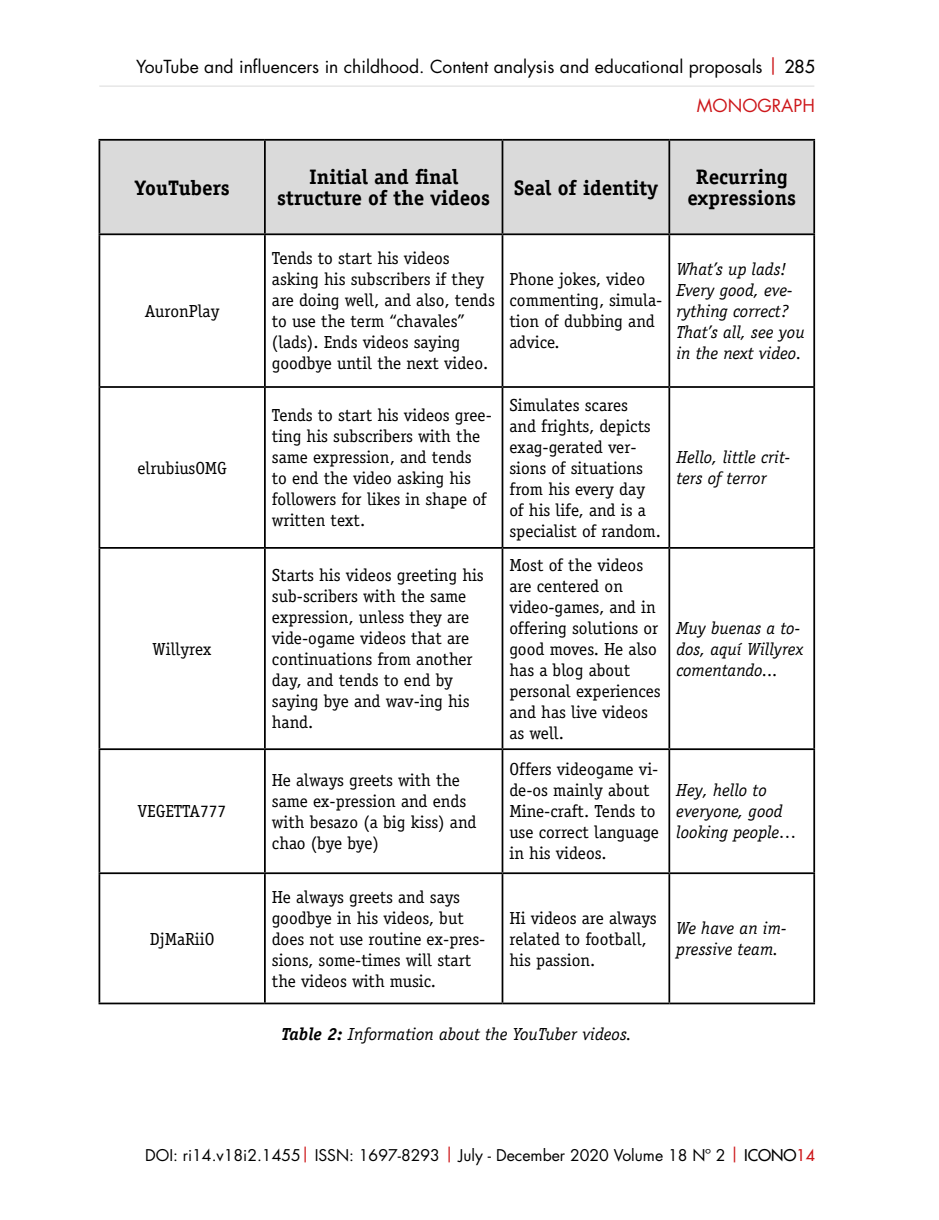
<style>
.page{position:relative;width:939px;height:1220px;background:#fff}
.page>*{position:absolute;margin:0;border:0;box-sizing:border-box;transform-origin:0 0}
.t1{font:700 21px/21px "Officina Serif Std";color:#000;text-align:center}
.t2{font:17.5px/21px "Officina Serif Std";color:#000}
.t3{font:italic 17.5px/21px "Officina Serif Std";color:#000}
.t4{font:17.5px/38.3px "Futura Std";color:#000;text-align:right}
.t5{font:15.75px "Futura Std";color:#000}
.s1{color:#cd171a}
.s2{font-weight:500}
.s3{font-weight:700}
.s4{font-weight:500;color:#cd171a}
</style>
<div class="page">
<hr style="left:99px;top:86px;width:715px;height:1px;background:#dadada">
<div style="left:100px;top:141px;width:713px;height:92px;background:#dadada"></div>
<svg style="left:100px;top:235px;width:164px;height:767px"></svg>
<svg style="left:265px;top:235px;width:548px;height:767px"></svg>
<hr style="left:98px;top:139px;width:167px;height:2px;background:#000">
<hr style="left:98px;top:141px;width:2px;height:92px;background:#000">
<hr style="left:265px;top:139px;width:237px;height:2px;background:#000">
<hr style="left:264px;top:141px;width:1px;height:92px;background:#000">
<hr style="left:502px;top:139px;width:167px;height:2px;background:#000">
<hr style="left:501px;top:141px;width:2px;height:92px;background:#000">
<hr style="left:669px;top:139px;width:145px;height:2px;background:#000">
<hr style="left:668px;top:141px;width:2px;height:92px;background:#000">
<hr style="left:813px;top:141px;width:1px;height:92px;background:#000">
<hr style="left:98px;top:233px;width:167px;height:2px;background:#000">
<hr style="left:98px;top:235px;width:2px;height:151px;background:#000">
<hr style="left:265px;top:233px;width:237px;height:2px;background:#000">
<hr style="left:264px;top:235px;width:1px;height:151px;background:#000">
<hr style="left:502px;top:233px;width:167px;height:2px;background:#000">
<hr style="left:501px;top:235px;width:2px;height:151px;background:#000">
<hr style="left:669px;top:233px;width:145px;height:2px;background:#000">
<hr style="left:668px;top:235px;width:2px;height:151px;background:#000">
<hr style="left:813px;top:235px;width:1px;height:151px;background:#000">
<hr style="left:98px;top:386px;width:167px;height:2px;background:#000">
<hr style="left:98px;top:388px;width:2px;height:159px;background:#000">
<hr style="left:265px;top:386px;width:237px;height:2px;background:#000">
<hr style="left:264px;top:388px;width:1px;height:159px;background:#000">
<hr style="left:502px;top:386px;width:167px;height:2px;background:#000">
<hr style="left:501px;top:388px;width:2px;height:159px;background:#000">
<hr style="left:669px;top:386px;width:145px;height:2px;background:#000">
<hr style="left:668px;top:388px;width:2px;height:159px;background:#000">
<hr style="left:813px;top:388px;width:1px;height:159px;background:#000">
<hr style="left:98px;top:547px;width:167px;height:2px;background:#000">
<hr style="left:98px;top:549px;width:2px;height:199px;background:#000">
<hr style="left:265px;top:547px;width:237px;height:2px;background:#000">
<hr style="left:264px;top:549px;width:1px;height:199px;background:#000">
<hr style="left:502px;top:547px;width:167px;height:2px;background:#000">
<hr style="left:501px;top:549px;width:2px;height:199px;background:#000">
<hr style="left:669px;top:547px;width:145px;height:2px;background:#000">
<hr style="left:668px;top:549px;width:2px;height:199px;background:#000">
<hr style="left:813px;top:549px;width:1px;height:199px;background:#000">
<hr style="left:98px;top:748px;width:167px;height:2px;background:#000">
<hr style="left:98px;top:750px;width:2px;height:122px;background:#000">
<hr style="left:265px;top:748px;width:237px;height:2px;background:#000">
<hr style="left:264px;top:750px;width:1px;height:122px;background:#000">
<hr style="left:502px;top:748px;width:167px;height:2px;background:#000">
<hr style="left:501px;top:750px;width:2px;height:122px;background:#000">
<hr style="left:669px;top:748px;width:145px;height:2px;background:#000">
<hr style="left:668px;top:750px;width:2px;height:122px;background:#000">
<hr style="left:813px;top:750px;width:1px;height:122px;background:#000">
<hr style="left:98px;top:872px;width:167px;height:2px;background:#000">
<hr style="left:98px;top:874px;width:2px;height:128px;background:#000">
<hr style="left:265px;top:872px;width:237px;height:2px;background:#000">
<hr style="left:264px;top:874px;width:1px;height:128px;background:#000">
<hr style="left:502px;top:872px;width:167px;height:2px;background:#000">
<hr style="left:501px;top:874px;width:2px;height:128px;background:#000">
<hr style="left:669px;top:872px;width:145px;height:2px;background:#000">
<hr style="left:668px;top:874px;width:2px;height:128px;background:#000">
<hr style="left:813px;top:874px;width:1px;height:128px;background:#000">
<hr style="left:98px;top:1002px;width:167px;height:2px;background:#000">
<hr style="left:265px;top:1002px;width:237px;height:2px;background:#000">
<hr style="left:502px;top:1002px;width:167px;height:2px;background:#000">
<hr style="left:669px;top:1002px;width:145px;height:2px;background:#000">
<p class="t4" style="left:136px;top:48px;width:680px">YouTube and influencers in childhood. Content analysis and educational proposals <span class="s1">|</span> <span class="s2">285<br></span><span class="s1">MONOGRAPH</span></p>
<p class="t1" style="left:134px;top:177px;width:96px">YouTubers</p>
<p class="t1" style="left:277px;top:166px;width:214px">Initial and final structure of the videos</p>
<p class="t1" style="left:513px;top:177px;width:146px">Seal of identity</p>
<p class="t1" style="left:687px;top:166px;width:110px">Recurring expressions</p>
<p class="t2" style="left:145px;top:300px;width:76px">AuronPlay</p>
<p class="t2" style="left:137px;top:457px;width:91px">elrubiusOMG</p>
<p class="t2" style="left:152px;top:638px;width:61px">Willyrex</p>
<p class="t2" style="left:138px;top:801px;width:90px">VEGETTA777</p>
<p class="t2" style="left:150px;top:928px;width:66px">DjMaRiiO</p>
<p class="t2" style="left:272px;top:248px;width:224px">Tends to start his videos asking his subscribers if they are doing well, and also, tends to use the term “chavales” (lads). Ends videos saying goodbye until the next video.</p>
<p class="t2" style="left:509px;top:269px;width:154px">Phone jokes, video commenting, simula&shy;tion of dubbing and advice.</p>
<p class="t3" style="left:676px;top:259px;width:130px">What’s up lads!<br>Every good, eve&shy;rything correct?<br>That’s all, see you in the next video.</p>
<p class="t2" style="left:272px;top:405px;width:221px">Tends to start his videos gree&shy;ting his subscribers with the same expression, and tends<br>to end the video asking his followers for likes in shape of written text.</p>
<p class="t2" style="left:509px;top:394px;width:153px">Simulates scares<br>and frights, depicts exag-gerated ver&shy;sions of situations from his every day of his life, and is a specialist of random.</p>
<p class="t2" style="left:272px;top:565px;width:213px">Starts his videos greeting his sub-scribers with the same expression, unless they are vide-ogame videos that are continuations from another day, and tends to end by saying bye and wav-ing his hand.</p>
<p class="t2" style="left:509px;top:554px;width:153px">Most of the videos are centered on video-games, and in offering solutions or good moves. He also has a blog about personal experiences and has live videos as well.</p>
<p class="t2" style="left:272px;top:769px;width:206px">He always greets with the same ex-pression and ends with besazo (a big kiss) and chao (bye bye)</p>
<p class="t2" style="left:509px;top:759px;width:151px">Offers videogame vi&shy;de-os mainly about<br>Mine-craft. Tends to use correct language in his videos.</p>
<p class="t3" style="left:676px;top:447px;width:115px">Hello, little crit&shy;ters of terror</p>
<p class="t3" style="left:676px;top:617px;width:128px">Muy buenas a to&shy;dos, aquí Willyrex comentando...</p>
<p class="t3" style="left:676px;top:780px;width:122px">Hey, hello to everyone, good looking people…</p>
<p class="t2" style="left:272px;top:886px;width:215px">He always greets and says goodbye in his videos, but does not use routine ex-pres&shy;sions, some-times will start the videos with music.</p>
<p class="t2" style="left:509px;top:907px;width:149px">Hi videos are always related to football, his passion.</p>
<p class="t3" style="left:676px;top:918px;width:111px">We have an im&shy;pressive team.</p>
<p class="t3" style="left:281px;top:1024px;width:352px"><span class="s3">Table 2:</span> Information about the YouTuber videos.</p>
<p class="t5" style="left:145px;top:1145px;width:671px">DOI: ri14.v18i2.1455<span class="s1">|</span> ISSN: 1697-8293 <span class="s1">|</span> July - December 2020 Volume 18 Nº 2 <span class="s1">|</span> <span class="s2">ICONO</span><span class="s4">14</span></p>
</div>
